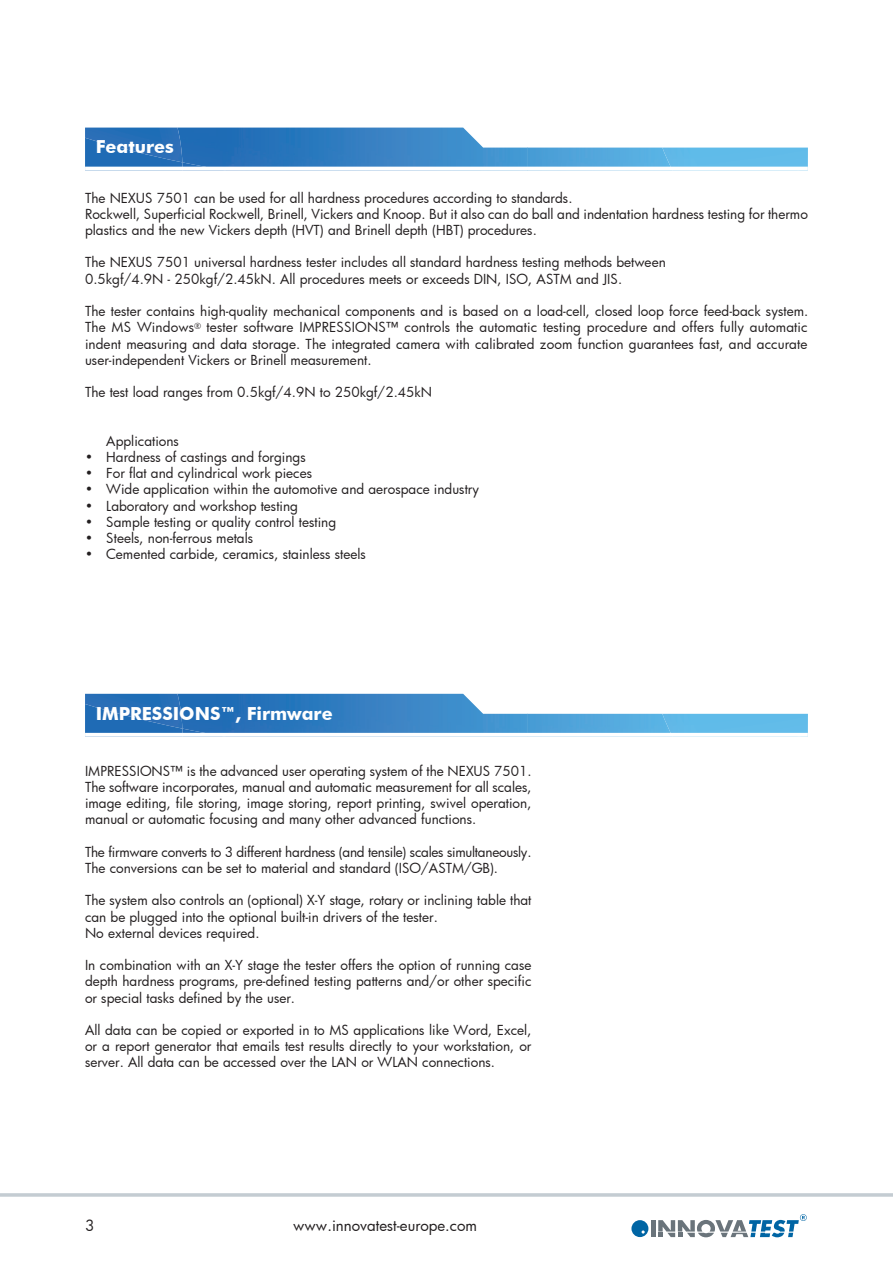
<style>
.page{position:relative;width:893px;height:1263px;background:#fff}
.page>*{position:absolute;margin:0;border:0;box-sizing:border-box;transform-origin:0 0}
.Normaal{font:700 18px "Futura BT";color:#fff}
.t1{font:15px "Futura";color:#231f20}
.Tekst_2014{font:13.5px/16.2px "Futura";color:#231f20;text-align:justify}
.Tekst_2014-2{font:13.5px/16.2px "Futura";letter-spacing:-.02em;color:#231f20}
</style>
<div class="page">
<hr style="left:0;top:1193px;width:893px;height:3px;background:#c4ccd2">
<svg style="left:631px;top:1214px;width:176px;height:23px"></svg>
<svg style="left:182px;top:694px;width:626px;height:39px"></svg>
<div style="left:662px;top:714px;width:146px;height:19px;background:#60bbe9"></div>
<img style="left:85px;top:728px;width:97px;height:5px">
<img style="left:85px;top:694px;width:97px;height:34px">
<svg style="left:85px;top:733px;width:723px;height:4px"></svg>
<svg style="left:182px;top:128px;width:626px;height:39px"></svg>
<div style="left:662px;top:148px;width:146px;height:19px;background:#60bbe9"></div>
<img style="left:85px;top:162px;width:97px;height:5px">
<img style="left:85px;top:128px;width:97px;height:34px">
<svg style="left:85px;top:167px;width:723px;height:4px"></svg>
<p class="Normaal" style="left:96px;top:136px;width:80px">Features</p>
<p class="Tekst_2014" style="left:85px;top:189px;width:489px">The NEXUS 7501 can be used for all hardness procedures according to standards.</p>
<p class="Tekst_2014" style="left:85px;top:206px;width:724px">Rockwell, Superficial Rockwell, Brinell, Vickers and Knoop. But it also can do ball and indentation hardness testing for thermo plastics and the new Vickers depth (HVT) and Brinell depth (HBT) procedures.</p>
<p class="Tekst_2014" style="left:85px;top:254px;width:582px">The NEXUS 7501 universal hardness tester includes all standard hardness testing methods between</p>
<p class="Tekst_2014" style="left:85px;top:270px;width:539px">0.5kgf/4.9N - 250kgf/2.45kN. All procedures meets or exceeds DIN, ISO, ASTM and JIS.</p>
<p class="Tekst_2014" style="left:85px;top:303px;width:725px">The tester contains high-quality mechanical components and is based on a load-cell, closed loop force feed-back system.<br>The MS Windows<sup>®</sup> tester software IMPRESSIONS™ controls the automatic testing procedure and offers fully automatic indent measuring and data storage. The integrated camera with calibrated zoom function guarantees fast, and accurate user-independent Vickers or Brinell measurement.</p>
<p class="Tekst_2014" style="left:85px;top:384px;width:348px">The test load ranges from 0.5kgf/4.9N to 250kgf/2.45kN</p>
<p class="Tekst_2014" style="left:106px;top:432px;width:74px">Applications</p>
<p class="Tekst_2014" style="left:85px;top:449px;width:222px">• Hardness of castings and forgings</p>
<p class="Tekst_2014" style="left:85px;top:465px;width:229px">• For flat and cylindrical work pieces</p>
<p class="Tekst_2014" style="left:85px;top:481px;width:396px">• Wide application within the automotive and aerospace industry</p>
<p class="Tekst_2014" style="left:85px;top:497px;width:215px">• Laboratory and workshop testing</p>
<p class="Tekst_2014" style="left:85px;top:513px;width:253px">• Sample testing or quality control testing</p>
<p class="Tekst_2014" style="left:85px;top:530px;width:170px">• Steels, non-ferrous metals</p>
<p class="Tekst_2014" style="left:85px;top:546px;width:282px">• Cemented carbide, ceramics, stainless steels</p>
<p class="Normaal" style="left:96px;top:702px;width:238px">IMPRESSIONS™, Firmware</p>
<p class="Tekst_2014" style="left:85px;top:762px;width:448px">IMPRESSIONS™ is the advanced user operating system of the NEXUS 7501.</p>
<p class="Tekst_2014" style="left:85px;top:778px;width:448px">The software incorporates, manual and automatic measurement for all scales, image editing, file storing, image storing, report printing, swivel operation, manual or automatic focusing and many other advanced functions.</p>
<p class="Tekst_2014-2" style="left:85px;top:843px;width:448px">The firmware converts to 3 different hardness (and tensile) scales simultaneously.<br>The conversions can be set to material and standard (ISO/ASTM/GB).</p>
<p class="Tekst_2014" style="left:85px;top:892px;width:448px">The system also controls an (optional) X-Y stage, rotary or inclining table that can be plugged into the optional built-in drivers of the tester.</p>
<p class="Tekst_2014" style="left:85px;top:924px;width:176px">No external devices required.</p>
<p class="Tekst_2014" style="left:85px;top:957px;width:448px">In combination with an X-Y stage the tester offers the option of running case depth hardness programs, pre-defined testing patterns and/or other specific or special tasks defined by the user.</p>
<p class="Tekst_2014" style="left:85px;top:1021px;width:448px">All data can be copied or exported in to MS applications like Word, Excel, or a report generator that emails test results directly to your workstation, or server. All data can be accessed over the LAN or WLAN connections.</p>
<p class="t1" style="left:85px;top:1216px;width:11px">3</p>
<p class="t1" style="left:293px;top:1216px;width:185px">www.innovatest-europe.com</p>
</div>
